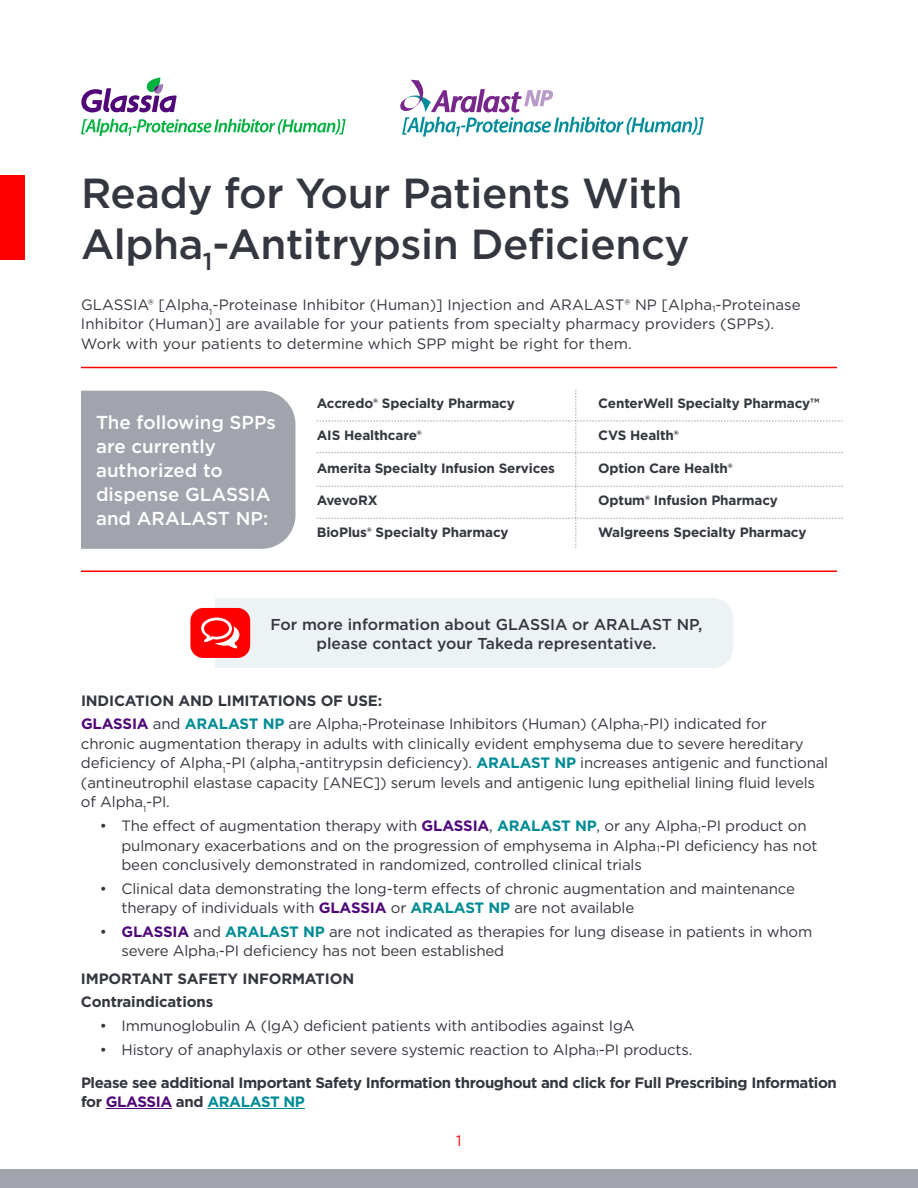
<style>
.page{position:relative;width:918px;height:1188px;background:#fff}
.page>*{position:absolute;margin:0;border:0;box-sizing:border-box;transform-origin:0 0}
.t1{font:500 42px/51px "Gotham";letter-spacing:-.01em;color:#34373f}
.t2{font:500 18.75px/24px "Gotham";color:#fff}
.t3{font:500 15.75px/19.5px "Gotham";color:#34373f;text-align:center}
.t4{font:15px/19.5px "Gotham";letter-spacing:-.01em;color:#34373f}
.t5{font:700 15px/23.5px "Gotham";letter-spacing:-.025em;color:#34373f}
.t6{font:15px "Gotham";color:#f00}
.t7{font:700 13.5px "Gotham";letter-spacing:-.01em;color:#34373f}
.t8{font:700 13.5px "Gotham";letter-spacing:-.035em;color:#34373f}
.s1{font-weight:700}
.s2{font-weight:700;color:#500778}
.s3{font-weight:700;color:#008c95}
.s4{color:#500778}
.s5{color:#008c95}
</style>
<div class="page">
<div style="left:0;top:1169px;width:918px;height:19px;background:#a1a4ac"></div>
<div style="left:0;top:175px;width:25px;height:84px;background:#f00"></div>
<hr style="left:106px;top:1108px;width:66px;height:1px;background:#500778">
<hr style="left:207px;top:1108px;width:98px;height:1px;background:#008c95">
<div style="left:81px;top:391px;width:215px;height:158px;background:#a1a4ac"></div>
<svg style="left:81px;top:78px;width:96px;height:35px"></svg>
<svg style="left:81px;top:119px;width:265px;height:17px"></svg>
<svg style="left:400px;top:80px;width:304px;height:57px"></svg>
<div style="left:190px;top:608px;width:60px;height:50px;background:#f00;border-radius:13px"></div>
<svg style="left:316px;top:390px;width:526px;height:158px"></svg>
<svg style="left:201px;top:598px;width:532px;height:70px;background:#eee5e7"></svg>
<hr style="left:81px;top:367px;width:756px;height:1px;background:#f00">
<hr style="left:81px;top:571px;width:756px;height:1px;background:#f00">
<h1 class="t1" style="left:81px;top:167px;width:610px">Ready for Your Patients With<br>Alpha<sub>1</sub>-Antitrypsin Deficiency</h1>
<p class="t4" style="left:81px;top:295px;width:721px">GLASSIA® [Alpha<sub>1</sub>-Proteinase Inhibitor (Human)] Injection and ARALAST® NP [Alpha<sub>1</sub>-Proteinase<br>Inhibitor (Human)] are available for your patients from specialty pharmacy providers (SPPs).<br>Work with your patients to determine which SPP might be right for them.</p>
<p class="t2" style="left:96px;top:410px;width:182px">The following SPPs are currently authorized to dispense GLASSIA and ARALAST NP:</p>
<p class="t7" style="left:317px;top:395px;width:200px">Accredo® Specialty Pharmacy</p>
<p class="t7" style="left:598px;top:395px;width:223px">CenterWell Specialty Pharmacy™</p>
<p class="t7" style="left:317px;top:427px;width:107px">AIS Healthcare®</p>
<p class="t7" style="left:598px;top:427px;width:82px">CVS Health®</p>
<p class="t7" style="left:598px;top:459px;width:136px">Option Care Health®</p>
<p class="t7" style="left:598px;top:492px;width:181px">Optum® Infusion Pharmacy</p>
<p class="t7" style="left:598px;top:523px;width:210px">Walgreens Specialty Pharmacy</p>
<p class="t7" style="left:317px;top:459px;width:240px">Amerita Specialty Infusion Services</p>
<p class="t8" style="left:317px;top:492px;width:62px">AvevoRX</p>
<p class="t7" style="left:317px;top:523px;width:193px">BioPlus® Specialty Pharmacy</p>
<p class="t3" style="left:270px;top:614px;width:434px">For more information about GLASSIA or ARALAST NP, please contact your Takeda representative.</p>
<p class="t4" style="left:81px;top:689px;width:687px;line-height:23.5px"><span class="s1">INDICATION AND LIMITATIONS OF USE:<br></span><span class="s2">GLASSIA</span> and <span class="s3">ARALAST NP</span> are Alpha<sub>1</sub>-Proteinase Inhibitors (Human) (Alpha<sub>1</sub>-PI) indicated for</p>
<p class="t4" style="left:81px;top:734px;width:749px">chronic augmentation therapy in adults with clinically evident emphysema due to severe hereditary deficiency of Alpha<sub>1</sub>-PI (alpha<sub>1</sub>-antitrypsin deficiency). <span class="s3">ARALAST NP</span> increases antigenic and functional (antineutrophil elastase capacity [ANEC]) serum levels and antigenic lung epithelial lining fluid levels of Alpha<sub>1</sub>-PI.</p>
<p class="t4" style="left:122px;top:816px;width:698px;text-indent:-22px">• The effect of augmentation therapy with <span class="s2">GLASSIA</span>, <span class="s3">ARALAST NP</span>, or any Alpha<sub>1</sub>-PI product on pulmonary exacerbations and on the progression of emphysema in Alpha<sub>1</sub>-PI deficiency has not been conclusively demonstrated in randomized, controlled clinical trials</p>
<p class="t4" style="left:122px;top:878px;width:675px;text-indent:-22px">• Clinical data demonstrating the long-term effects of chronic augmentation and maintenance therapy of individuals with <span class="s2">GLASSIA</span> or <span class="s3">ARALAST NP</span> are not available</p>
<p class="t4" style="left:122px;top:921px;width:692px;text-indent:-22px">• <span class="s2">GLASSIA</span> and <span class="s3">ARALAST NP</span> are not indicated as therapies for lung disease in patients in whom severe Alpha<sub>1</sub>-PI deficiency has not been established</p>
<p class="t5" style="left:81px;top:967px;width:275px">IMPORTANT SAFETY INFORMATION<br>Contraindications</p>
<p class="t4" style="left:100px;top:1016px;width:536px">• Immunoglobulin A (IgA) deficient patients with antibodies against IgA</p>
<p class="t4" style="left:100px;top:1039px;width:594px">• History of anaphylaxis or other severe systemic reaction to Alpha<sub>1</sub>-PI products.</p>
<p class="t5" style="left:81px;top:1072px;width:757px;line-height:19.5px">Please see additional Important Safety Information throughout and click for Full Prescribing Information for <span class="s4">GLASSIA</span> and <span class="s5">ARALAST NP</span></p>
<p class="t6" style="left:456px;top:1132px;width:7px">1</p>
</div>
